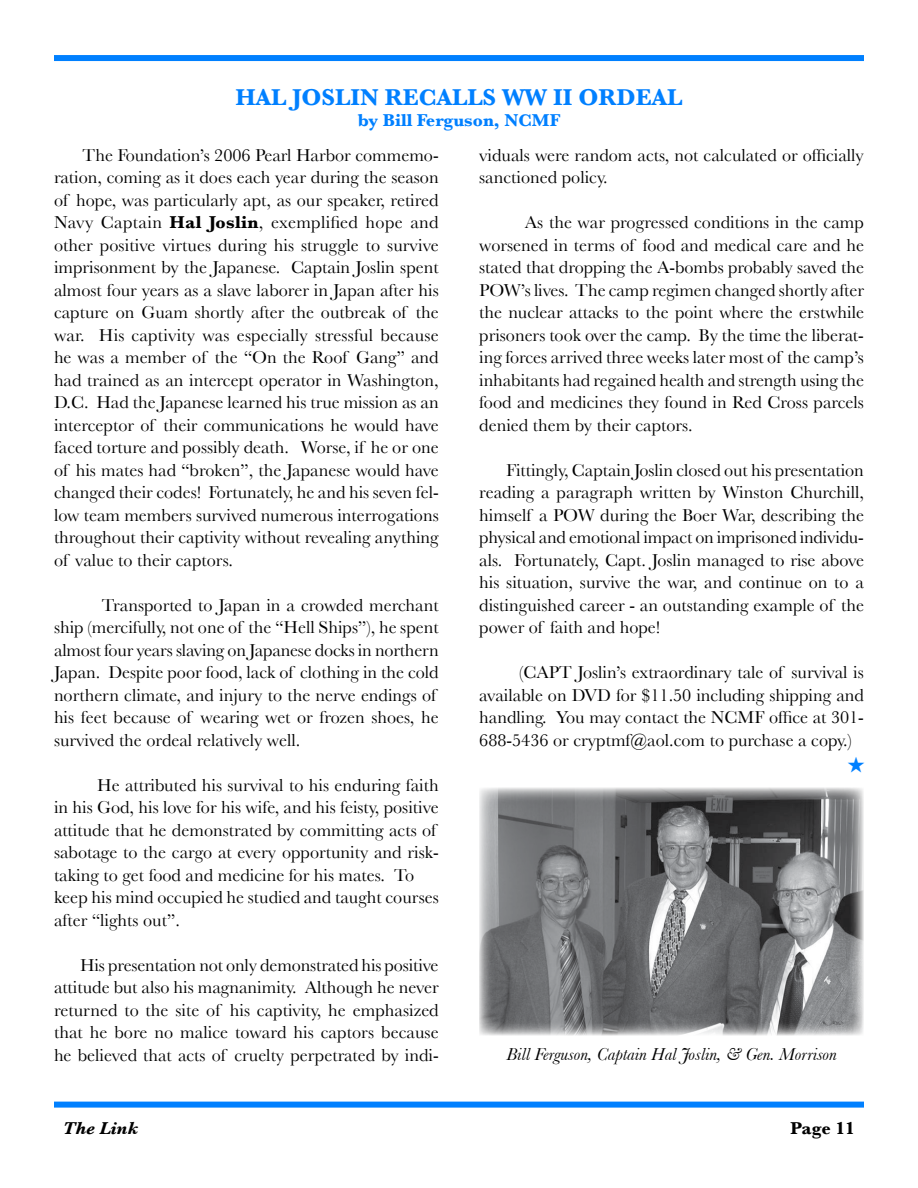
<style>
.page{position:relative;width:918px;height:1188px;background:#fff}
.page>*{position:absolute;margin:0;border:0;box-sizing:border-box;transform-origin:0 0}
.t1{font:700 24px "Baskerville";color:#0080ff}
.t2{font:18px/22.5px "Baskerville";color:#000;text-align:justify}
.t3{font:italic 18px "Baskerville";color:#000}
.t4{font:700 18px "Baskerville";color:#0080ff}
.t5{font:italic 700 18px "Baskerville";color:#000}
.t6{font:700 18px "Baskerville";color:#000}
.s1{font-weight:700}
</style>
<div class="page">
<div style="left:54px;top:1102px;width:810px;height:6px;background:#0080ff"></div>
<div style="left:54px;top:55px;width:810px;height:6px;background:#0080ff"></div>
<img style="left:479px;top:788px;width:385px;height:248px">
<h1 class="t1" style="left:236px;top:83px;width:49px">HALJO</h1>
<h1 class="t1" style="left:322px;top:83px;width:55px">SLINREC</h1>
<h1 class="t1" style="left:437px;top:83px;width:74px">ALL S WW</h1>
<h1 class="t1" style="left:553px;top:83px;width:37px">II ORDE</h1>
<h1 class="t1" style="left:652px;top:83px;width:24px">AL</h1>
<p class="t4" style="left:358px;top:110px;width:204px">BY BILL FERGUSON, NCMF</p>
<p class="t2" style="left:54px;top:143px;width:386px;text-indent:28px">The Foundation’s 2006 Pearl Harbor commemo&shy;ration, coming as it does each year during the season of hope, was particularly apt, as our speaker, retired Navy Captain <span class="s1">HAL JOSLIN</span>, exemplified hope and other positive virtues during his struggle to survive imprisonment by the Japanese. Captain Joslin spent almost four years as a slave laborer in Japan after his capture on Guam shortly after the outbreak of the war. His captivity was especially stressful because he was a member of the “On the Roof Gang” and had trained as an intercept operator in Washington, D.C. Had the Japanese learned his true mission as an interceptor of their communications he would have faced torture and possibly death. Worse, if he or one of his mates had “broken”, the Japanese would have changed their codes! Fortunately, he and his seven fel&shy;low team members survived numerous interrogations throughout their captivity without revealing anything of value to their captors.</p>
<p class="t2" style="left:54px;top:593px;width:386px;text-indent:48px">Transported to Japan in a crowded merchant ship (mercifully, not one of the “Hell Ships”), he spent almost four years slaving on Japanese docks in northern Japan. Despite poor food, lack of clothing in the cold northern climate, and injury to the nerve endings of his feet because of wearing wet or frozen shoes, he survived the ordeal relatively well.</p>
<p class="t2" style="left:54px;top:773px;width:386px;text-align:left;text-indent:43px">He attributed his survival to his enduring faith in his God, his love for his wife, and his feisty, positive attitude that he demonstrated by committing acts of sabotage to the cargo at every opportunity and risk&shy;taking to get food and medicine for his mates. To keep his mind occupied he studied and taught courses after “lights out”.</p>
<p class="t2" style="left:54px;top:953px;width:386px;text-indent:26px">His presentation not only demonstrated his positive attitude but also his magnanimity. Although he never returned to the site of his captivity, he emphasized that he bore no malice toward his captors because he believed that acts of cruelty perpetrated by indi-</p>
<p class="t2" style="left:479px;top:143px;width:386px">viduals were random acts, not calculated or officially sanctioned policy.</p>
<p class="t2" style="left:479px;top:211px;width:386px;text-indent:46px">As the war progressed conditions in the camp worsened in terms of food and medical care and he stated that dropping the A-bombs probably saved the POW’s lives. The camp regimen changed shortly after the nuclear attacks to the point where the erstwhile prisoners took over the camp. By the time the liberat&shy;ing forces arrived three weeks later most of the camp’s inhabitants had regained health and strength using the food and medicines they found in Red Cross parcels denied them by their captors.</p>
<p class="t2" style="left:479px;top:458px;width:386px;text-indent:27px">Fittingly, Captain Joslin closed out his presentation reading a paragraph written by Winston Churchill, himself a POW during the Boer War, describing the physical and emotional impact on imprisoned individu&shy;als. Fortunately, Capt. Joslin managed to rise above his situation, survive the war, and continue on to a distinguished career - an outstanding example of the power of faith and hope!</p>
<p class="t2" style="left:519px;top:661px;width:18px">(CAPT</p>
<p class="t2" style="left:479px;top:661px;width:386px;text-indent:98px">Joslin’s extraordinary tale of survival is available on DVD for $11.50 including shipping and handling. You may contact the NCMF office at 301- 688-5436 or cryptmf@aol.com to purchase a copy.)</p>
<p class="t3" style="left:506px;top:1043px;width:332px">Bill Ferguson, Captain Hal Joslin, &amp; Gen. Morrison</p>
<p class="t5" style="left:63px;top:1117px;width:76px">The Link</p>
<p class="t6" style="left:791px;top:1117px;width:49px">PAGE 11</p>
</div>
